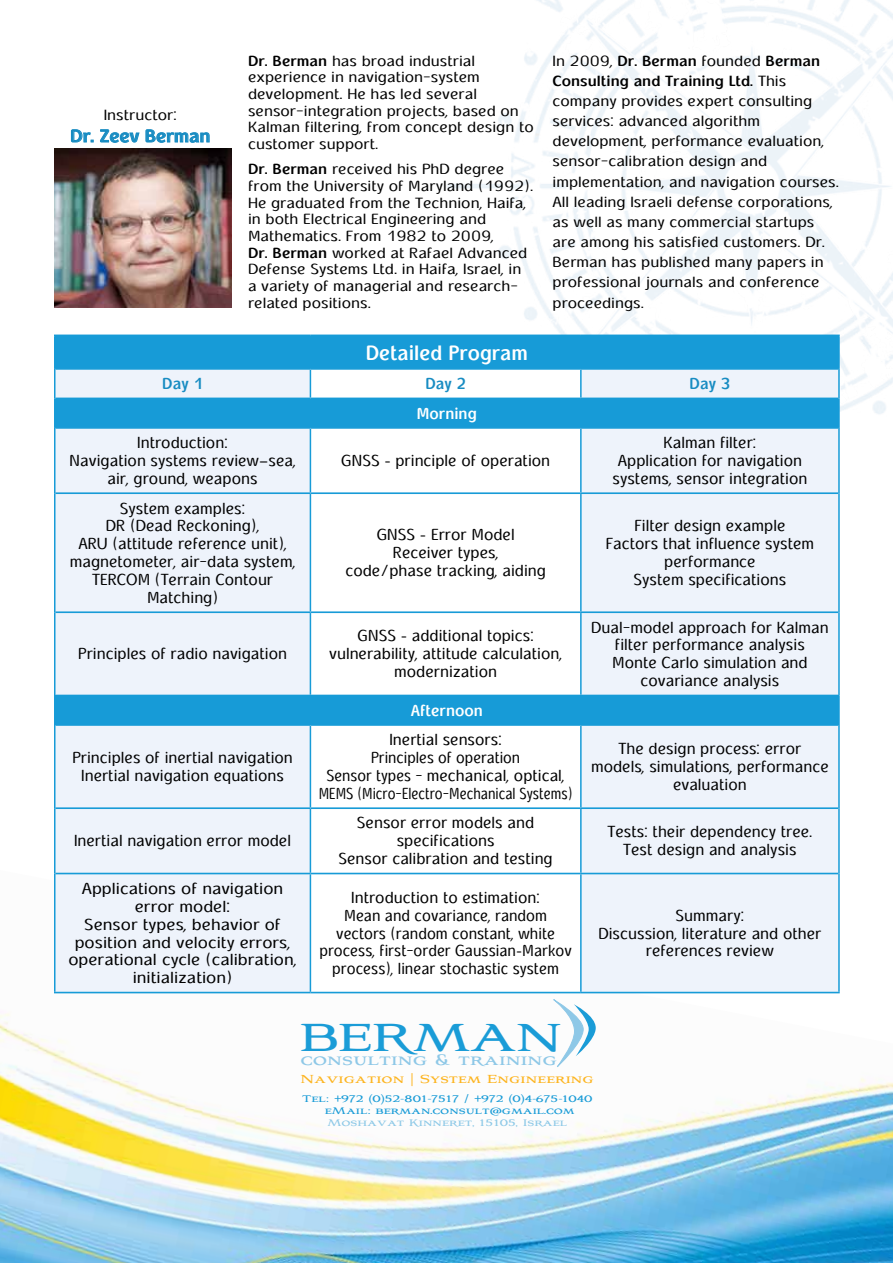
<style>
.page{position:relative;width:893px;height:1263px;background:#fff}
.page>*{position:absolute;margin:0;border:0;box-sizing:border-box;transform-origin:0 0}
.t1{font:700 48.45px "Aviano";color:#1a9cd7}
.t2{font:700 21.15px "Fb Typograph Eng";color:#fff;scale:.92 1}
.t3{font:700 18.75px "Aviano";color:#8ec8e7}
.t4{font:700 18px "Fb Typograph Eng";color:#188cc2}
.t5{font:16.35px/17.9px "Fb Typograph Eng";color:#000;text-align:center;scale:.92 1}
.t6{font:16.35px/17.9px "Fb Typograph Eng";color:#000;text-align:center}
.t7{font:700 16.35px "Fb Typograph Eng";color:#fff;scale:.92 1}
.t8{font:700 16.35px "Fb Typograph Eng";color:#188cc2;scale:.92 1}
.t9{font:15px/20.1px "Fb Typograph Eng";color:#000}
.t10{font:700 14.4px "Aviano";letter-spacing:.01em;color:#fcb521}
.t11{font:700 11.85px/11.9px "Aviano";color:#1a9cd7;text-align:center}
.t12{font:700 11.85px "Aviano";color:#8ec9e7}
.s1{font-weight:700}
</style>
<div class="page">
<img style="left:0;top:993px;width:893px;height:270px">
<svg style="left:553px;top:1000px;width:43px;height:67px"></svg>
<img style="left:54px;top:148px;width:177px;height:160px">
<svg style="left:71px;top:129px;width:23px;height:14px"></svg>
<svg style="left:100px;top:129px;width:110px;height:14px"></svg>
<div style="left:56px;top:336px;width:782px;height:32px;background:#179bd7"></div>
<div style="left:56px;top:370px;width:782px;height:622px;background:#eef3fb"></div>
<svg style="left:310px;top:370px;width:271px;height:622px"></svg>
<div style="left:55px;top:695px;width:784px;height:30px;background:#179bd7"></div>
<hr style="left:54px;top:335px;width:256px;height:1px;background:#179bd7">
<hr style="left:310px;top:335px;width:271px;height:1px;background:#179bd7">
<hr style="left:581px;top:335px;width:259px;height:1px;background:#179bd7">
<hr style="left:310px;top:368px;width:271px;height:2px;background:#179bd7">
<hr style="left:310px;top:398px;width:271px;height:1px;background:#179bd7">
<hr style="left:56px;top:427px;width:254px;height:2px;background:#179bd7">
<hr style="left:56px;top:492px;width:254px;height:2px;background:#179bd7">
<hr style="left:56px;top:611px;width:254px;height:2px;background:#179bd7">
<hr style="left:54px;top:336px;width:2px;height:33px;background:#179bd7">
<hr style="left:838px;top:336px;width:2px;height:33px;background:#179bd7">
<hr style="left:54px;top:398px;width:2px;height:30px;background:#179bd7">
<hr style="left:838px;top:398px;width:2px;height:30px;background:#179bd7">
<hr style="left:54px;top:428px;width:2px;height:65px;background:#179bd7">
<hr style="left:54px;top:493px;width:2px;height:119px;background:#179bd7">
<hr style="left:54px;top:612px;width:2px;height:83px;background:#179bd7">
<hr style="left:54px;top:695px;width:2px;height:30px;background:#179bd7">
<hr style="left:838px;top:695px;width:2px;height:30px;background:#179bd7">
<hr style="left:54px;top:725px;width:2px;height:83px;background:#179bd7">
<hr style="left:54px;top:808px;width:2px;height:65px;background:#179bd7">
<hr style="left:54px;top:873px;width:2px;height:119px;background:#179bd7">
<hr style="left:56px;top:724px;width:254px;height:2px;background:#179bd7">
<hr style="left:56px;top:807px;width:254px;height:2px;background:#179bd7">
<hr style="left:56px;top:873px;width:254px;height:1px;background:#179bd7">
<hr style="left:54px;top:992px;width:256px;height:1px;background:#179bd7">
<hr style="left:54px;top:369px;width:2px;height:29px;background:#179bd7">
<hr style="left:56px;top:368px;width:254px;height:2px;background:#179bd7">
<svg style="left:310px;top:370px;width:1px;height:28px"></svg>
<hr style="left:56px;top:398px;width:254px;height:1px;background:#179bd7">
<hr style="left:580px;top:370px;width:2px;height:28px;background:#179bd7">
<hr style="left:581px;top:368px;width:257px;height:2px;background:#179bd7">
<hr style="left:838px;top:369px;width:2px;height:29px;background:#179bd7">
<hr style="left:581px;top:398px;width:257px;height:1px;background:#179bd7">
<hr style="left:581px;top:427px;width:257px;height:2px;background:#179bd7">
<hr style="left:838px;top:428px;width:2px;height:65px;background:#179bd7">
<hr style="left:581px;top:492px;width:257px;height:2px;background:#179bd7">
<hr style="left:838px;top:493px;width:2px;height:119px;background:#179bd7">
<hr style="left:581px;top:611px;width:257px;height:2px;background:#179bd7">
<hr style="left:838px;top:612px;width:2px;height:83px;background:#179bd7">
<hr style="left:581px;top:724px;width:257px;height:2px;background:#179bd7">
<hr style="left:838px;top:725px;width:2px;height:83px;background:#179bd7">
<hr style="left:581px;top:807px;width:257px;height:2px;background:#179bd7">
<hr style="left:838px;top:808px;width:2px;height:65px;background:#179bd7">
<hr style="left:581px;top:873px;width:257px;height:1px;background:#179bd7">
<hr style="left:838px;top:873px;width:2px;height:119px;background:#179bd7">
<hr style="left:581px;top:992px;width:259px;height:1px;background:#179bd7">
<hr style="left:310px;top:429px;width:1px;height:63px;background:#179bd7">
<hr style="left:310px;top:494px;width:1px;height:117px;background:#179bd7">
<hr style="left:310px;top:613px;width:1px;height:82px;background:#179bd7">
<hr style="left:310px;top:427px;width:271px;height:2px;background:#179bd7">
<hr style="left:580px;top:429px;width:2px;height:63px;background:#179bd7">
<hr style="left:580px;top:494px;width:2px;height:117px;background:#179bd7">
<hr style="left:580px;top:613px;width:2px;height:82px;background:#179bd7">
<hr style="left:310px;top:492px;width:271px;height:2px;background:#179bd7">
<hr style="left:310px;top:611px;width:271px;height:2px;background:#179bd7">
<hr style="left:310px;top:726px;width:1px;height:81px;background:#179bd7">
<hr style="left:310px;top:724px;width:271px;height:2px;background:#179bd7">
<hr style="left:580px;top:726px;width:2px;height:81px;background:#179bd7">
<hr style="left:310px;top:809px;width:1px;height:64px;background:#179bd7">
<hr style="left:310px;top:807px;width:271px;height:2px;background:#179bd7">
<hr style="left:580px;top:809px;width:2px;height:64px;background:#179bd7">
<hr style="left:310px;top:874px;width:1px;height:118px;background:#179bd7">
<hr style="left:310px;top:873px;width:271px;height:1px;background:#179bd7">
<hr style="left:580px;top:874px;width:2px;height:118px;background:#179bd7">
<hr style="left:310px;top:992px;width:271px;height:1px;background:#179bd7">
<p class="t9" style="left:104px;top:105px;width:75px">Instructor:</p>
<p class="t4" style="left:70px;top:124px;width:142px">Dr. Zeev Berman</p>
<p class="t8" style="left:162px;top:373px;width:46px">Day 1</p>
<p class="t9" style="left:248px;top:52px;width:287px;line-height:16.6px"><span class="s1">Dr. Berman</span> has broad industrial experience in navigation-system development. He has led several sensor-integration projects, based on Kalman filtering, from concept design to customer support.</p>
<p class="t9" style="left:248px;top:160px;width:287px;line-height:16.6px"><span class="s1">Dr. Berman</span> received his PhD degree from the University of Maryland )1992 .( He graduated from the Technion, Haifa, in both Electrical Engineering and Mathematics. From 1982 to 2009,<br><span class="s1">Dr. Berman</span> worked at Rafael Advanced Defense Systems Ltd in. Haifa, Israel in,</p>
<p class="t9" style="left:248px;top:292px;width:124px">related positions.</p>
<p class="t9" style="left:248px;top:275px;width:272px">a variety of managerial and research-</p>
<p class="t2" style="left:366px;top:338px;width:178px">Detailed Program</p>
<p class="t8" style="left:425px;top:373px;width:46px">Day 2</p>
<p class="t7" style="left:417px;top:402px;width:67px">Morning</p>
<p class="t9" style="left:552px;top:50px;width:288px">In 2009, <span class="s1">Dr. Berman</span> founded <span class="s1">Berman Consulting and Training Ltd.</span> This company provides expert consulting services: advanced algorithm development, performance evaluation, sensor-calibration design and implementation, and navigation courses.<br>All leading Israeli defense corporations, as well as many commercial startups are among his satisfied customers. Dr.<br>Berman has published many papers in professional journals and conference proceedings.</p>
<p class="t8" style="left:690px;top:373px;width:46px">Day 3</p>
<p class="t5" style="left:69px;top:433px;width:248px">Introduction:<br>Navigation systems review—sea, air, ground, weapons</p>
<p class="t5" style="left:70px;top:498px;width:247px">System examples:<br>DR (Dead Reckoning ,(<br>ARU (attitude reference unit ,( magnetometer, air-data system,<br>TERCOM (Terrain Contour<br>Matching(</p>
<p class="t5" style="left:78px;top:644px;width:228px">Principles of radio navigation</p>
<p class="t5" style="left:72px;top:748px;width:241px">Principles of inertial navigation<br>Inertial navigation equations</p>
<p class="t5" style="left:74px;top:831px;width:237px">Inertial navigation error model</p>
<p class="t5" style="left:341px;top:451px;width:229px">GNSS – principle of operation</p>
<p class="t5" style="left:612px;top:433px;width:213px">Kalman filter:<br>Application for navigation systems, sensor integration</p>
<p class="t5" style="left:345px;top:525px;width:220px">GNSS – Error Model<br>Receiver types,<br>code/phase tracking, aiding</p>
<p class="t5" style="left:606px;top:516px;width:228px">Filter design example<br>Factors that influence system performance<br>System specifications</p>
<p class="t5" style="left:329px;top:626px;width:255px">GNSS – additional topics: vulnerability, attitude calculation, modernization</p>
<p class="t5" style="left:591px;top:618px;width:260px">Dual-model approach for Kalman filter performance analysis<br>Monte Carlo simulation and covariance analysis</p>
<p class="t7" style="left:411px;top:699px;width:80px">Afternoon</p>
<p class="t5" style="left:319px;top:730px;width:277px">Inertial sensors:<br>Principles of operation<br>Sensor types - mechanical, optical,<br>MEMS (Micro-Electro-Mechanical Systems(</p>
<p class="t5" style="left:591px;top:739px;width:260px">The design process: error models, simulations, performance evaluation</p>
<p class="t5" style="left:338px;top:813px;width:234px">Sensor error models and specifications<br>Sensor calibration and testing</p>
<p class="t5" style="left:607px;top:822px;width:224px">Tests: their dependency tree.<br>Test design and analysis</p>
<p class="t6" style="left:68px;top:879px;width:230px">Applications of navigation error model:<br>Sensor types, behavior of position and velocity errors, operational cycle (calibration, initialization(</p>
<p class="t5" style="left:319px;top:888px;width:276px">Introduction to estimation:<br>Mean and covariance, random vectors (random constant, white process, first-order Gaussian–Markov process ,) linear stochastic system</p>
<p class="t5" style="left:598px;top:906px;width:244px">Summary:<br>Discussion, literature and other references review</p>
<h1 class="t1" style="left:301px;top:1009px;width:262px">BERMAN</h1>
<p class="t10" style="left:301px;top:1070px;width:295px">Navigation | System Engineering</p>
<p class="t11" style="left:302px;top:1092px;width:292px">Tel: +972 0) (52-801-7517 / +972 0) (4-675-1040 eMail: berman.consult@gmail.com</p>
<p class="t12" style="left:327px;top:1115px;width:241px">Moshavat Kinneret, 15105, Israel</p>
<p class="t3" style="left:301px;top:1049px;width:258px">consulting &amp; training</p>
</div>
